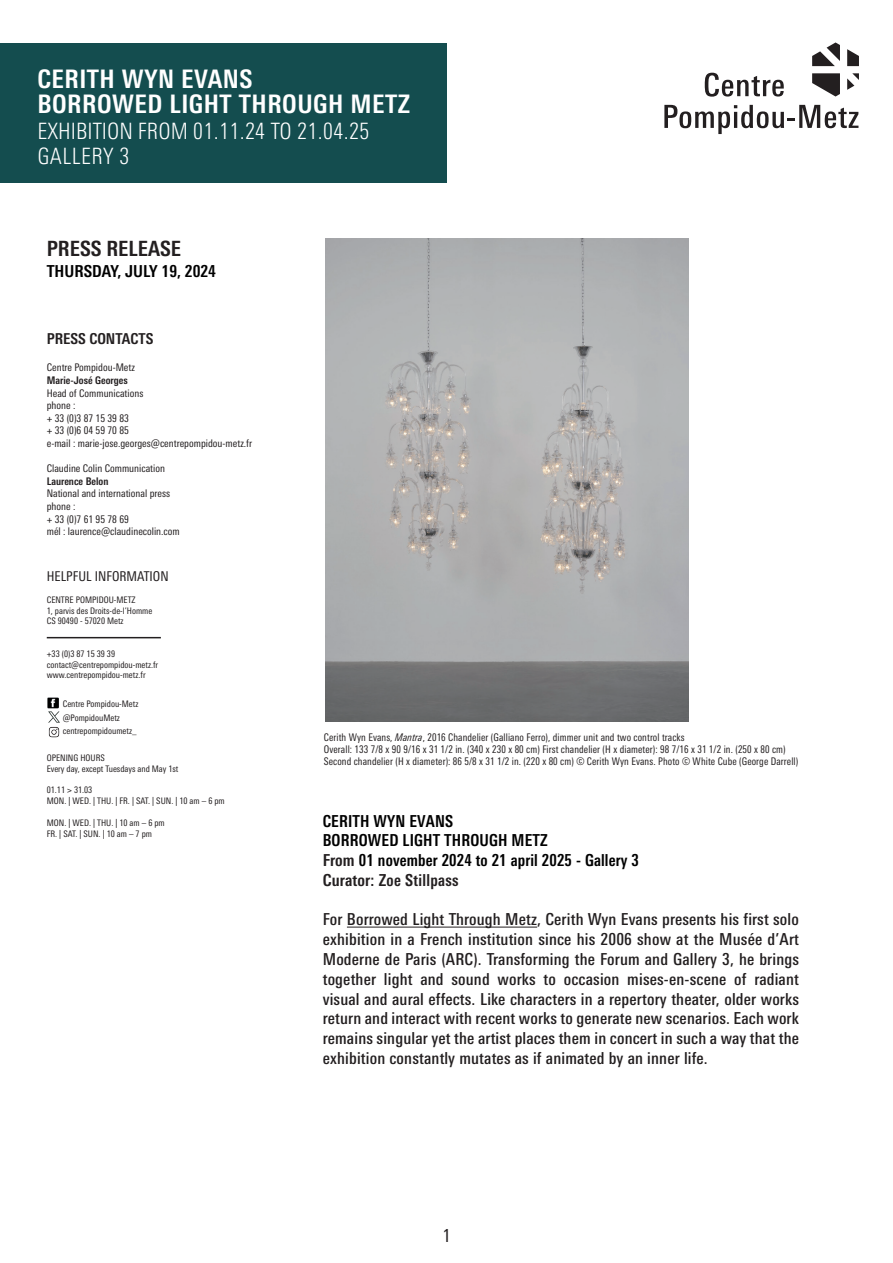
<style>
.page{position:relative;width:893px;height:1263px;background:#fff}
.page>*{position:absolute;margin:0;border:0;box-sizing:border-box;transform-origin:0 0}
.t1{font:700 condensed 25.5px/25.5px "Univers Next Pro";letter-spacing:.02em;color:#fff}
.t2{font:300 condensed 22.5px/25.5px "Univers Next Pro";color:#fff}
.t3{font:700 condensed 21px "Univers Next Pro";color:#231f20}
.t4{font:condensed 18px "Univers Next Pro";color:#231f20}
.t5{font:500 condensed 16.5px/19.8px "Univers Next Pro";letter-spacing:.01em;color:#231f20;text-align:justify}
.t6{font:700 condensed 16.5px/19.6px "Univers Next Pro";letter-spacing:.01em;color:#000;scale:.95 1}
.t7{font:700 condensed 16.5px "Univers Next Pro";letter-spacing:.01em;color:#000}
.t8{font:700 condensed 15px "Univers Next Pro";color:#231f20}
.t9{font:condensed 13.5px "Univers Next Pro";color:#231f20}
.t10{font:condensed 10.5px/12px "Univers Next Pro";letter-spacing:.01em;color:#231f20;scale:.95 1}
.t11{font:condensed 10.5px/12.6px "Univers Next Pro";letter-spacing:.01em;color:#231f20}
.t12{font:700 condensed 10.5px "Univers Next Pro";color:#231f20}
.t13{font:condensed 9px/10.8px "Univers Next Pro";color:#231f20}
.s1{font-style:italic}
.s2{color:#231f20}
</style>
<div class="page">
<hr style="left:347px;top:927px;width:190px;height:1px;background:#231f20">
<hr style="left:47px;top:637px;width:114px;height:1px;background:#231f20">
<svg style="left:48px;top:697px;width:12px;height:41px"></svg>
<div style="left:0;top:44px;width:446px;height:139px;background:#144d4f"></div>
<img style="left:325px;top:239px;width:363px;height:483px">
<svg style="left:705px;top:73px;width:79px;height:24px"></svg>
<svg style="left:664px;top:105px;width:194px;height:29px"></svg>
<svg style="left:812px;top:42px;width:47px;height:55px"></svg>
<h1 class="t1" style="left:37px;top:66px;width:374px">CERITH WYN EVANS<br>BORROWED LIGHT THROUGH METZ</h1>
<h2 class="t2" style="left:37px;top:118px;width:333px">EXHIBITION FROM 01.11.24 TO 21.04.25<br>GALLERY 3</h2>
<p class="t3" style="left:47px;top:236px;width:136px">PRESS RELEASE</p>
<p class="t7" style="left:47px;top:261px;width:171px">THURSDAY, JULY 19, 2024</p>
<p class="t8" style="left:47px;top:330px;width:108px">PRESS CONTACTS</p>
<p class="t11" style="left:47px;top:361px;width:90px">Centre Pompidou-Metz</p>
<p class="t12" style="left:47px;top:374px;width:82px">Marie-José Georges</p>
<p class="t11" style="left:47px;top:386px;width:207px">Head of Communications<br>phone :<br>+ 33 (0)3 87 15 39 83<br>+ 33 (0)6 04 59 70 85<br>e-mail : marie-jose.georges@centrepompidou-metz.fr</p>
<p class="t11" style="left:47px;top:462px;width:120px">Claudine Colin Communication</p>
<p class="t12" style="left:47px;top:475px;width:63px">Laurence Belon</p>
<p class="t11" style="left:47px;top:487px;width:135px">National and international press phone :<br>+ 33 (0)7 61 95 78 69<br>mél : laurence@claudinecolin.com</p>
<p class="t9" style="left:47px;top:569px;width:123px">HELPFUL INFORMATION</p>
<p class="t13" style="left:47px;top:594px;width:107px">CENTRE POMPIDOU-METZ<br>1, parvis des Droits-de-l’Homme<br>CS 90490 - 57020 Metz</p>
<p class="t13" style="left:47px;top:648px;width:113px">+33 (0)3 87 15 39 39 contact@centrepompidou-metz.fr www.centrepompidou-metz.fr</p>
<p class="t13" style="left:63px;top:697px;width:77px;line-height:13.5px">Centre Pompidou-Metz @PompidouMetz centrepompidoumetz_</p>
<p class="t13" style="left:47px;top:752px;width:133px">OPENING HOURS<br>Every day, except Tuesdays and May 1st</p>
<p class="t13" style="left:47px;top:785px;width:180px">01.11 &gt; 31.03<br>MON. | WED. | THU. | FR. | SAT. | SUN. | 10 am – 6 pm</p>
<p class="t13" style="left:47px;top:817px;width:120px">MON. | WED. | THU. | 10 am – 6 pm<br>FR. | SAT. | SUN. | 10 am – 7 pm</p>
<p class="t10" style="left:324px;top:732px;width:501px">Cerith Wyn Evans, <span class="s1">Mantra</span>, 2016 Chandelier (Galliano Ferro), dimmer unit and two control tracks<br>Overall: 133 7/8 x 90 9/16 x 31 1/2 in. (340 x 230 x 80 cm) First chandelier (H x diameter): 98 7/16 x 31 1/2 in. (250 x 80 cm)<br>Second chandelier (H x diameter): 86 5/8 x 31 1/2 in. (220 x 80 cm) © Cerith Wyn Evans. Photo © White Cube (George Darrell)</p>
<p class="t6" style="left:323px;top:811px;width:334px">CERITH WYN EVANS<br>BORROWED LIGHT THROUGH METZ<br><span class="s2">From</span> 01 november 2024 to 21 april 2025 - Gallery 3<br><span class="s2">Curator: Zoe Stillpass</span></p>
<p class="t5" style="left:323px;top:909px;width:478px">For Borrowed Light Through Metz, Cerith Wyn Evans presents his first solo exhibition in a French institution since his 2006 show at the Musée d’Art Moderne de Paris (ARC). Transforming the Forum and Gallery 3, he brings together light and sound works to occasion mises-en-scene of radiant visual and aural effects. Like characters in a repertory theater, older works return and interact with recent works to generate new scenarios. Each work remains singular yet the artist places them in concert in such a way that the exhibition constantly mutates as if animated by an inner life.</p>
<p class="t4" style="left:442px;top:1225px;width:10px">1</p>
</div>
